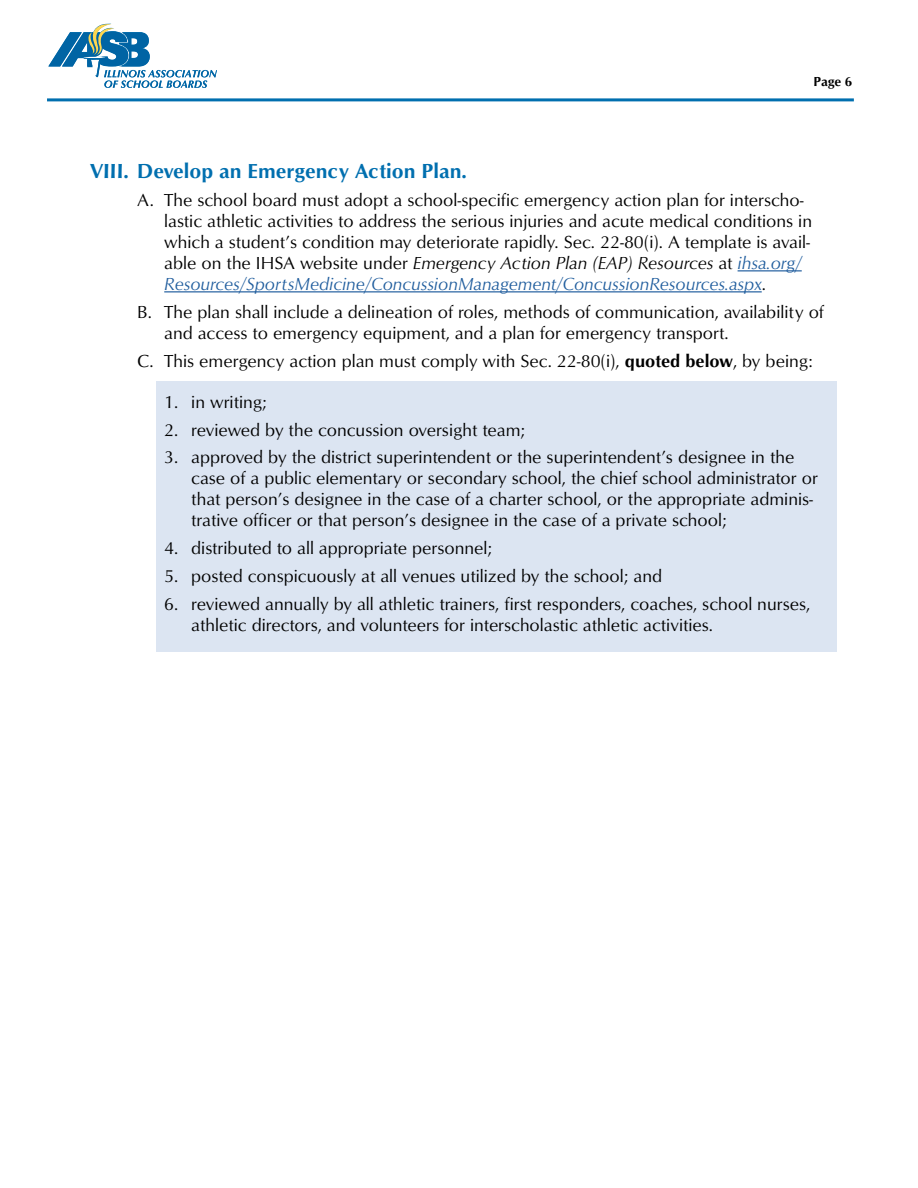
<style>
.page{position:relative;width:918px;height:1188px;background:#fff}
.page>*{position:absolute;margin:0;border:0;box-sizing:border-box;transform-origin:0 0}
.subhead_2{font:21px "Optimum Bold DTC";color:#006faf}
.Body_2_indent{font:18px/21px "Optimum Roman DTC";color:#000}
.Body_3_indent{font:18px/21px "Optimum Roman DTC";color:#000}
.t1{font:13.5px "Optimum Bold DTC";color:#000}
.s1{font-family:"Optimum Roman Italic DTC"}
.s2{font-family:"Optimum Roman Italic DTC";color:#215e9e}
.s3{font-family:"Optimum Bold DTC"}
</style>
<div class="page">
<svg style="left:48px;top:24px;width:169px;height:64px"></svg>
<hr style="left:47px;top:98px;width:807px;height:3px;background:#006faf">
<div style="left:157px;top:382px;width:680px;height:270px;background:#dce5f2"></div>
<hr style="left:738px;top:270px;width:64px;height:1px;background:#215e9e">
<hr style="left:164px;top:291px;width:598px;height:1px;background:#215e9e">
<p class="t1" style="left:814px;top:74px;width:40px">Page 6</p>
<p class="subhead_2" style="left:90px;top:159px;width:379px">VIII. Develop an Emergency Action Plan.</p>
<p class="Body_2_indent" style="left:164px;top:189px;width:649px;text-indent:-27px">A. The school board must adopt a school-specific emergency action plan for interscho&shy;lastic athletic activities to address the serious injuries and acute medical conditions in which a student’s condition may deteriorate rapidly. Sec. 22-80(i). A template is avail&shy;able on the IHSA website under <span class="s1">Emergency Action Plan (EAP) Resources</span> at <span class="s2">ihsa.org/ Resources/SportsMedicine/ConcussionManagement/ConcussionResources.aspx</span>.</p>
<p class="Body_2_indent" style="left:164px;top:301px;width:661px;text-indent:-27px">B. The plan shall include a delineation of roles, methods of communication, availability of and access to emergency equipment, and a plan for emergency transport.</p>
<p class="Body_2_indent" style="left:137px;top:350px;width:677px">C. This emergency action plan must comply with Sec. 22-80(i), <span class="s3">quoted below</span>, by being:</p>
<p class="Body_3_indent" style="left:164px;top:391px;width:104px">1. in writing;</p>
<p class="Body_3_indent" style="left:164px;top:419px;width:362px">2. reviewed by the concussion oversight team;</p>
<p class="Body_3_indent" style="left:191px;top:446px;width:628px;text-indent:-27px">3. approved by the district superintendent or the superintendent’s designee in the case of a public elementary or secondary school, the chief school administrator or that person’s designee in the case of a charter school, or the appropriate adminis&shy;trative officer or that person’s designee in the case of a private school;</p>
<p class="Body_3_indent" style="left:164px;top:537px;width:329px">4. distributed to all appropriate personnel;</p>
<p class="Body_3_indent" style="left:164px;top:565px;width:499px">5. posted conspicuously at all venues utilized by the school; and</p>
<p class="Body_3_indent" style="left:191px;top:593px;width:621px;text-indent:-27px">6. reviewed annually by all athletic trainers, first responders, coaches, school nurses, athletic directors, and volunteers for interscholastic athletic activities.</p>
</div>
